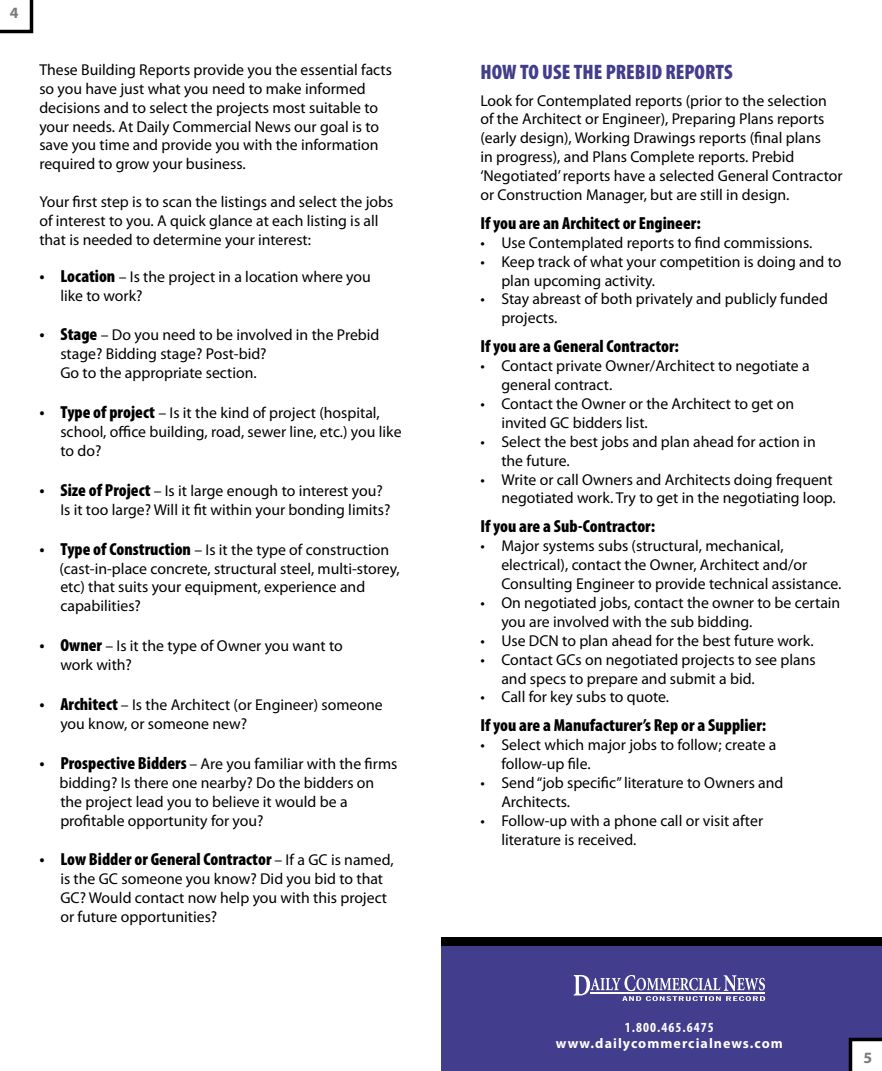
<style>
.page{position:relative;width:882px;height:1071px;background:#fff}
.page>*{position:absolute;margin:0;border:0;box-sizing:border-box;transform-origin:0 0}
.t1{font:900 condensed 21px "Myriad Pro";color:#423d8c}
.t2{font:900 condensed 17.5px "Myriad Pro";color:#000}
.t3{font:15.75px/18.9px "Myriad Pro";color:#000}
.t4{font:700 14px "Myriad Pro";letter-spacing:.075em;color:#fff}
.t5{font:700 condensed 14px "Myriad Pro";letter-spacing:.075em;color:#fff}
.s1{font-weight:900;font-stretch:condensed;font-size:17.5px}
.s2{font-weight:400;font-stretch:normal;font-size:15.75px}
</style>
<div class="page">
<div style="left:441px;top:937px;width:441px;height:134px;background:#423d8c"></div>
<div style="left:441px;top:937px;width:441px;height:9px;background:#000"></div>
<svg style="left:574px;top:975px;width:191px;height:26px"></svg>
<svg style="left:0;top:0;width:34px;height:34px"></svg>
<svg style="left:848px;top:1037px;width:34px;height:34px"></svg>
<p class="t3" style="left:39px;top:60px;width:354px">These Building Reports provide you the essential facts so you have just what you need to make informed decisions and to select the projects most suitable to your needs. At Daily Commercial News our goal is to save you time and provide you with the information required to grow your business.</p>
<p class="t3" style="left:39px;top:192px;width:355px">Your first step is to scan the listings and select the jobs of interest to you. A quick glance at each listing is all that is needed to determine your interest:</p>
<p class="t3" style="left:60px;top:267px;width:312px;text-indent:-21px"><span class="s1">• Location</span> – Is the project in a location where you like to work?</p>
<p class="t3" style="left:60px;top:325px;width:321px;text-indent:-21px"><span class="s1">• Stage</span> – Do you need to be involved in the Prebid stage? Bidding stage? Post-bid?<br>Go to the appropriate section.</p>
<p class="t3" style="left:60px;top:403px;width:343px;text-indent:-21px"><span class="s1">• Type of project</span> – Is it the kind of project (hospital, school, office building, road, sewer line, etc.) you like to do?</p>
<p class="t3" style="left:60px;top:481px;width:332px;text-indent:-21px"><span class="s1">• Size of Project</span> – Is it large enough to interest you?<br>Is it too large? Will it fit within your bonding limits?</p>
<p class="t3" style="left:59px;top:540px;width:342px;text-indent:-20px"><span class="s1">• Type of Construction</span> – Is it the type of construction (cast-in-place concrete, structural steel, multi-storey, etc) that suits your equipment, experience and capabilities?</p>
<p class="t3" style="left:60px;top:636px;width:284px;text-indent:-21px"><span class="s1">• Owner</span> – Is it the type of Owner you want to work with?</p>
<p class="t3" style="left:60px;top:695px;width:324px;text-indent:-21px"><span class="s1">• Architect</span> – Is the Architect (or Engineer) someone you know, or someone new?</p>
<p class="t3" style="left:59px;top:754px;width:340px;text-indent:-20px"><span class="s1">• Prospective Bidders</span> – Are you familiar with the firms bidding? Is there one nearby? Do the bidders on the project lead you to believe it would be a profitable opportunity for you?</p>
<p class="t2" style="left:39px;top:848px;width:356px">• Low Bidder or General Contractor <span class="s2">– If a GC is named,</span></p>
<p class="t3" style="left:60px;top:869px;width:328px">is the GC someone you know? Did you bid to that<br>GC? Would contact now help you with this project or future opportunities?</p>
<h1 class="t1" style="left:480px;top:58px;width:254px">HOW TO USE THE PREBID REPORTS</h1>
<p class="t3" style="left:480px;top:91px;width:364px">Look for Contemplated reports (prior to the selection of the Architect or Engineer), Preparing Plans reports (early design), Working Drawings reports (final plans<br>in progress), and Plans Complete reports. Prebid ‘Negotiated’ reports have a selected General Contractor or Construction Manager, but are still in design.</p>
<p class="t2" style="left:480px;top:212px;width:222px">If you are an Architect or Engineer:</p>
<p class="t3" style="left:480px;top:233px;width:333px">• Use Contemplated reports to find commissions.</p>
<p class="t3" style="left:501px;top:252px;width:342px;text-indent:-21px">• Keep track of what your competition is doing and to plan upcoming activity.</p>
<p class="t3" style="left:501px;top:290px;width:328px;text-indent:-21px">• Stay abreast of both privately and publicly funded projects.</p>
<p class="t2" style="left:480px;top:335px;width:200px">If you are a General Contractor:</p>
<p class="t3" style="left:501px;top:356px;width:310px;text-indent:-21px">• Contact private Owner/Architect to negotiate a general contract.</p>
<p class="t3" style="left:501px;top:394px;width:294px;text-indent:-21px">• Contact the Owner or the Architect to get on invited GC bidders list.</p>
<p class="t3" style="left:501px;top:432px;width:316px;text-indent:-21px">• Select the best jobs and plan ahead for action in the future.</p>
<p class="t3" style="left:480px;top:470px;width:357px;text-align:right">• Write or call Owners and Architects doing frequent negotiated work. Try to get in the negotiating loop.</p>
<p class="t2" style="left:480px;top:515px;width:176px">If you are a Sub-Contractor:</p>
<p class="t3" style="left:501px;top:536px;width:342px;text-indent:-21px">• Major systems subs (structural, mechanical, electrical), contact the Owner, Architect and/or<br>Consulting Engineer to provide technical assistance.</p>
<p class="t3" style="left:501px;top:593px;width:341px;text-indent:-21px">• On negotiated jobs, contact the owner to be certain you are involved with the sub bidding.</p>
<p class="t3" style="left:480px;top:631px;width:335px">• Use DCN to plan ahead for the best future work.</p>
<p class="t3" style="left:501px;top:650px;width:316px;text-indent:-21px">• Contact GCs on negotiated projects to see plans and specs to prepare and submit a bid.</p>
<p class="t3" style="left:480px;top:687px;width:190px">• Call for key subs to quote.</p>
<p class="t2" style="left:480px;top:714px;width:287px">If you are a Manufacturer’s Rep or a Supplier:</p>
<p class="t3" style="left:501px;top:735px;width:277px;text-indent:-21px">• Select which major jobs to follow; create a follow-up file.</p>
<p class="t3" style="left:501px;top:773px;width:284px;text-indent:-21px">• Send “job specific” literature to Owners and<br>Architects.</p>
<p class="t3" style="left:501px;top:811px;width:263px;text-indent:-21px">• Follow-up with a phone call or visit after literature is received.</p>
<p class="t5" style="left:625px;top:1018px;width:91px">1.800.465.6475</p>
<p class="t4" style="left:556px;top:1035px;width:229px">www.dailycommercialnews.com</p>
</div>
